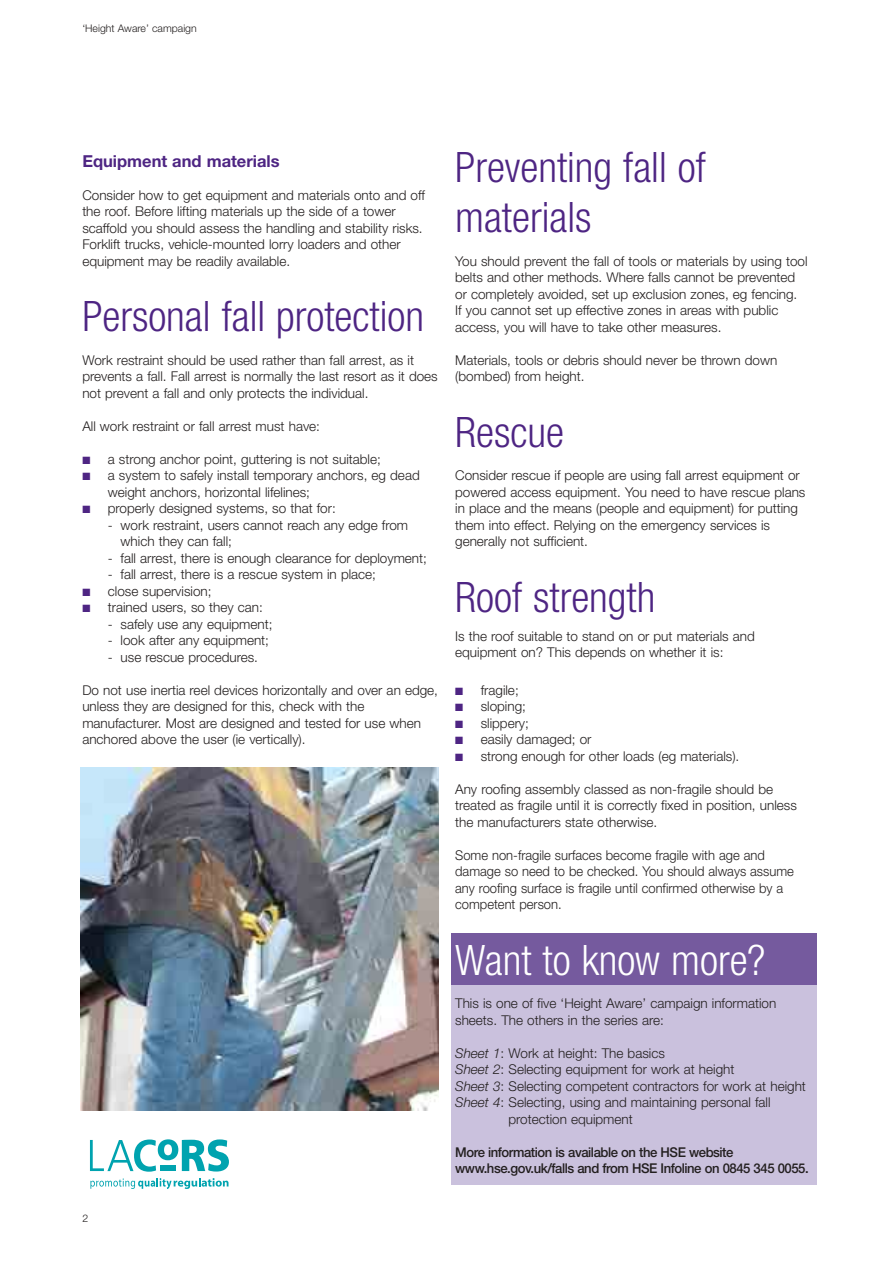
<style>
.page{position:relative;width:893px;height:1263px;background:#fff}
.page>*{position:absolute;margin:0;border:0;box-sizing:border-box;transform-origin:0 0}
.t1{font:300 condensed 42px/50.4px "Helvetica Neue";color:#4e2583}
.t2{font:300 condensed 42px "Helvetica Neue";color:#fff}
.t3{font:700 16.5px "Helvetica Neue";color:#4e2583}
.t4{font:300 13.5px/16.5px "Helvetica Neue";color:#231f1f}
.t5{font:300 13.5px/16.5px "Helvetica Neue";color:#231f1f;scale:.96 1}
.t6{font:500 13.5px/16.5px "Helvetica Neue";letter-spacing:-.035em;color:#231f1f}
.t7{font:300 10.5px "Helvetica Neue";color:#231f1f}
.s1{color:#4e2583}
.s2{font-style:italic}
</style>
<div class="page">
<div style="left:450px;top:934px;width:366px;height:251px;background:#cac1dd"></div>
<div style="left:450px;top:934px;width:366px;height:51px;background:#755a9e"></div>
<img style="left:81px;top:768px;width:357px;height:343px">
<svg style="left:90px;top:1178px;width:138px;height:11px"></svg>
<svg style="left:90px;top:1139px;width:139px;height:33px"></svg>
<div style="left:160px;top:1166px;width:16px;height:5px;background:#00a3af"></div>
<p class="t7" style="left:82px;top:24px;width:116px">‘Height Aware’ campaign</p>
<p class="t3" style="left:82px;top:155px;width:199px">Equipment and materials</p>
<p class="t4" style="left:82px;top:188px;width:344px">Consider how to get equipment and materials onto and off the roof. Before lifting materials up the side of a tower scaffold you should assess the handling and stability risks.<br>Forklift trucks, vehicle-mounted lorry loaders and other equipment may be readily available.</p>
<h1 class="t1" style="left:82px;top:295px;width:343px">Personal fall protection</h1>
<p class="t4" style="left:82px;top:353px;width:357px">Work restraint should be used rather than fall arrest, as it prevents a fall. Fall arrest is normally the last resort as it does not prevent a fall and only protects the individual.</p>
<p class="t4" style="left:82px;top:419px;width:239px">All work restraint or fall arrest must have:</p>
<p class="t4" style="left:82px;top:452px;width:300px"><span class="s1">■</span> a strong anchor point, guttering is not suitable;</p>
<p class="t4" style="left:108px;top:469px;width:313px;text-indent:-26px"><span class="s1">■</span> a system to safely install temporary anchors, eg dead weight anchors, horizontal lifelines;</p>
<p class="t4" style="left:82px;top:502px;width:255px"><span class="s1">■</span> properly designed systems, so that for:</p>
<p class="t4" style="left:121px;top:518px;width:289px;text-indent:-13px">- work restraint, users cannot reach any edge from which they can fall;</p>
<p class="t4" style="left:108px;top:551px;width:320px">- fall arrest, there is enough clearance for deployment;</p>
<p class="t4" style="left:108px;top:568px;width:270px">- fall arrest, there is a rescue system in place;</p>
<p class="t4" style="left:82px;top:584px;width:131px"><span class="s1">■</span> close supervision;</p>
<p class="t4" style="left:82px;top:601px;width:182px"><span class="s1">■</span> trained users, so they can:</p>
<p class="t4" style="left:108px;top:617px;width:166px">- safely use any equipment;</p>
<p class="t4" style="left:108px;top:634px;width:163px">- look after any equipment;</p>
<p class="t4" style="left:108px;top:650px;width:152px">- use rescue procedures.</p>
<p class="t4" style="left:82px;top:683px;width:357px">Do not use inertia reel devices horizontally and over an edge, unless they are designed for this, check with the manufacturer. Most are designed and tested for use when anchored above the user (ie vertically).</p>
<p class="t7" style="left:82px;top:1214px;width:7px">2</p>
<h1 class="t1" style="left:455px;top:145px;width:252px">Preventing fall of materials</h1>
<p class="t4" style="left:455px;top:254px;width:354px">You should prevent the fall of tools or materials by using tool belts and other methods. Where falls cannot be prevented or completely avoided, set up exclusion zones, eg fencing.<br>If you cannot set up effective zones in areas with public access, you will have to take other measures.</p>
<p class="t4" style="left:455px;top:353px;width:323px">Materials, tools or debris should never be thrown down (bombed) from height.</p>
<h1 class="t1" style="left:455px;top:410px;width:110px">Rescue</h1>
<p class="t4" style="left:455px;top:469px;width:352px">Consider rescue if people are using fall arrest equipment or powered access equipment. You need to have rescue plans in place and the means (people and equipment) for putting them into effect. Relying on the emergency services is generally not sufficient.</p>
<h1 class="t1" style="left:455px;top:575px;width:202px">Roof strength</h1>
<p class="t4" style="left:455px;top:629px;width:301px">Is the roof suitable to stand on or put materials and equipment on? This depends on whether it is:</p>
<p class="t4" style="left:455px;top:683px;width:65px"><span class="s1">■</span> fragile;</p>
<p class="t4" style="left:455px;top:700px;width:72px"><span class="s1">■</span> sloping;</p>
<p class="t4" style="left:455px;top:716px;width:75px"><span class="s1">■</span> slippery;</p>
<p class="t4" style="left:455px;top:733px;width:138px"><span class="s1">■</span> easily damaged; or</p>
<p class="t4" style="left:455px;top:749px;width:286px"><span class="s1">■</span> strong enough for other loads (eg materials).</p>
<p class="t4" style="left:455px;top:782px;width:343px">Any roofing assembly classed as non-fragile should be treated as fragile until it is correctly fixed in position, unless the manufacturers state otherwise.</p>
<p class="t5" style="left:455px;top:848px;width:354px">Some non-fragile surfaces become fragile with age and damage so need to be checked. You should always assume any roofing surface is fragile until confirmed otherwise by a competent person.</p>
<h1 class="t2" style="left:455px;top:945px;width:312px">Want to know more?</h1>
<p class="t4" style="left:455px;top:997px;width:323px">This is one of five ‘Height Aware’ campaign information sheets. The others in the series are:</p>
<p class="t4" style="left:455px;top:1046px;width:211px"><span class="s2">Sheet 1</span>: Work at height: The basics</p>
<p class="t4" style="left:455px;top:1063px;width:281px"><span class="s2">Sheet 2</span>: Selecting equipment for work at height</p>
<p class="t4" style="left:455px;top:1079px;width:352px"><span class="s2">Sheet 3</span>: Selecting competent contractors for work at height</p>
<p class="t4" style="left:455px;top:1096px;width:317px"><span class="s2">Sheet 4</span>: Selecting, using and maintaining personal fall</p>
<p class="t4" style="left:508px;top:1112px;width:126px">protection equipment</p>
<p class="t6" style="left:455px;top:1145px;width:355px">More information is available on the HSE website www.hse.gov.uk/falls and from HSE Infoline on 0845 345 0055.</p>
</div>
